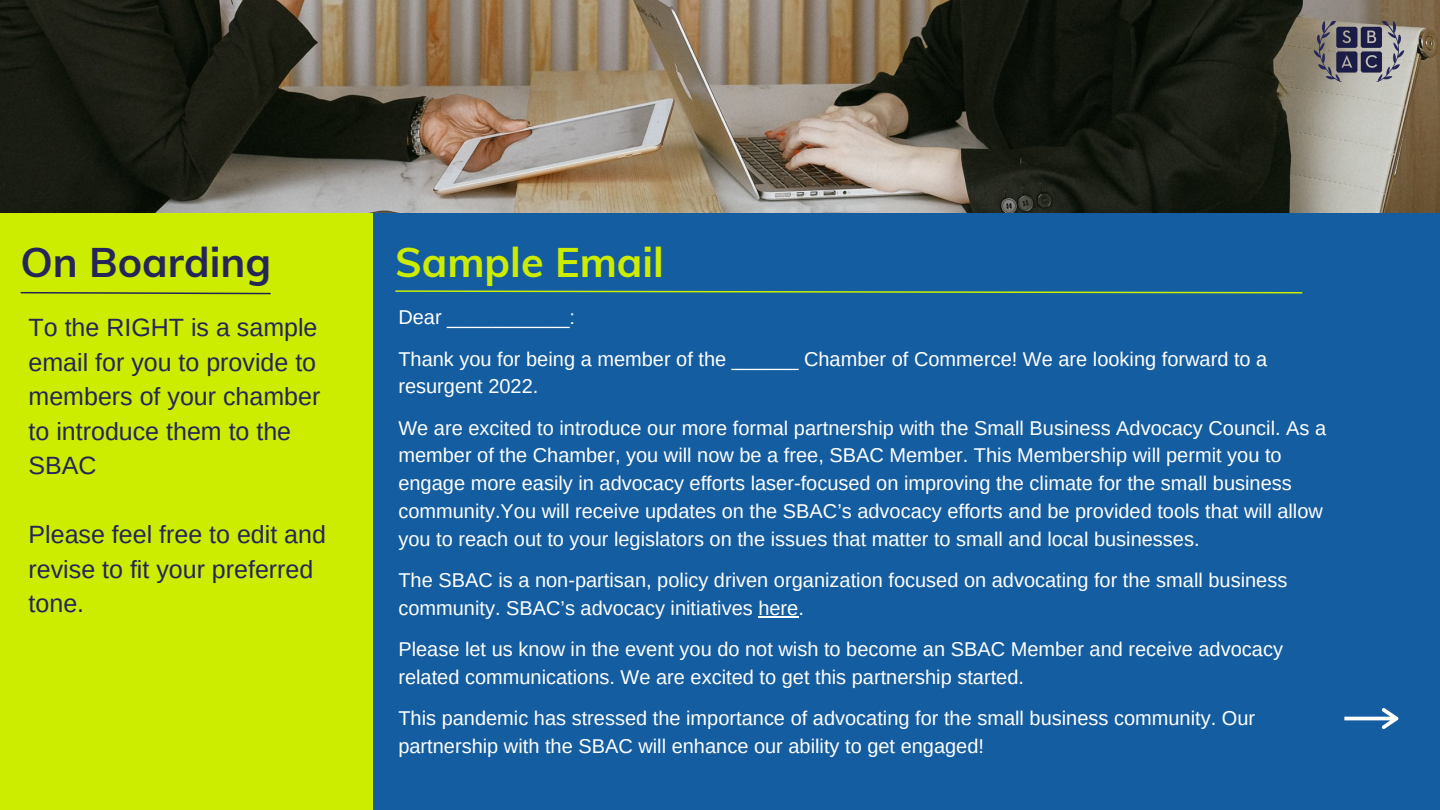
<style>
.page{position:relative;width:1440px;height:810px;background:#cced00}
.page>*{position:absolute;margin:0;border:0;box-sizing:border-box;transform-origin:0 0}
.t1{font:700 41.4px "Muli";color:#cced00}
.t2{font:700 41.4px "Muli";color:#252559}
.t3{font:25px/34.5px "Arimo";color:#252559}
.t4{font:20px/27.8px "Arimo";color:#fff}
</style>
<div class="page">
<div style="left:373px;top:0;width:1067px;height:810px;background:#145da0"></div>
<img style="left:0;top:0;width:1440px;height:213px">
<svg style="left:1344px;top:708px;width:54px;height:21px"></svg>
<hr style="left:758px;top:616px;width:40px;height:2px;background:#fff">
<svg style="left:20px;top:291px;width:251px;height:4px"></svg>
<svg style="left:395px;top:290px;width:908px;height:4px"></svg>
<svg style="left:1314px;top:21px;width:31px;height:60px"></svg>
<svg style="left:1373px;top:21px;width:31px;height:60px"></svg>
<img style="left:1337px;top:20px;width:46px;height:60px">
<p class="t2" style="left:20px;top:236px;width:252px">On Boarding</p>
<p class="t3" style="left:29px;top:310px;width:293px">To the RIGHT is a sample email for you to provide to members of your chamber to introduce them to the<br>SBAC</p>
<p class="t3" style="left:29px;top:517px;width:299px">Please feel free to edit and revise to fit your preferred tone.</p>
<p class="t1" style="left:395px;top:236px;width:270px">Sample Email</p>
<p class="t4" style="left:398px;top:304px;width:178px">Dear ___________:</p>
<p class="t4" style="left:398px;top:345px;width:870px">Thank you for being a member of the ______ Chamber of Commerce! We are looking forward to a resurgent 2022.</p>
<p class="t4" style="left:398px;top:414px;width:929px">We are excited to introduce our more formal partnership with the Small Business Advocacy Council. As a member of the Chamber, you will now be a free, SBAC Member. This Membership will permit you to engage more easily in advocacy efforts laser-focused on improving the climate for the small business community.You will receive updates on the SBAC’s advocacy efforts and be provided tools that will allow you to reach out to your legislators on the issues that matter to small and local businesses.</p>
<p class="t4" style="left:398px;top:566px;width:891px">The SBAC is a non-partisan, policy driven organization focused on advocating for the small business community. SBAC’s advocacy initiatives here.</p>
<p class="t4" style="left:398px;top:635px;width:886px">Please let us know in the event you do not wish to become an SBAC Member and receive advocacy related communications. We are excited to get this partnership started.</p>
<p class="t4" style="left:398px;top:704px;width:858px">This pandemic has stressed the importance of advocating for the small business community. Our partnership with the SBAC will enhance our ability to get engaged!</p>
</div>
